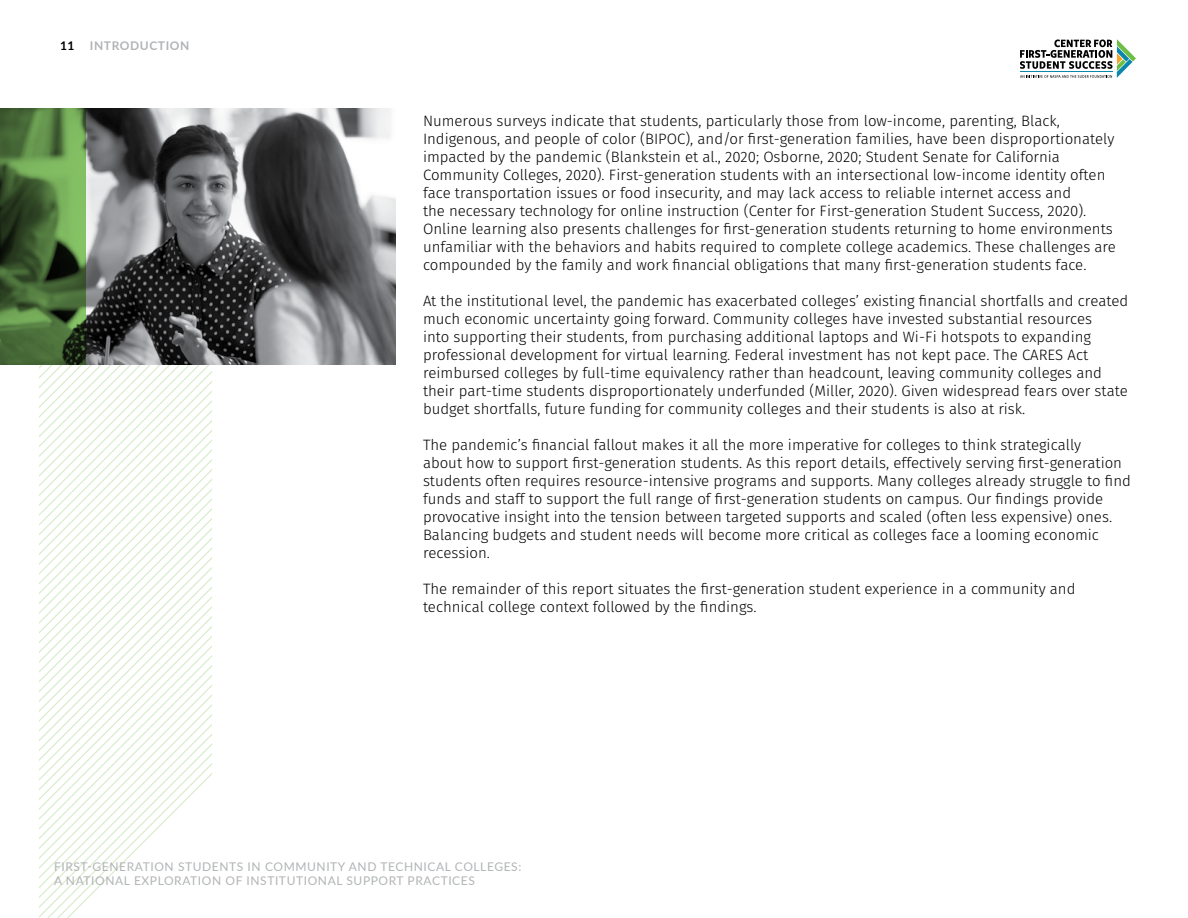
<style>
.page{position:relative;width:1188px;height:918px;background:#fff}
.page>*{position:absolute;margin:0;border:0;box-sizing:border-box;transform-origin:0 0}
.t1{font:300 15px/18px "Fira Sans";color:#000}
.t2{font:12px/14.4px "Lato";letter-spacing:.05em;color:#b1b4b6}
.t3{font:700 12px "Lato";letter-spacing:.05em;color:#b1b4b6}
.t4{font:700 12px "Lato";color:#000}
</style>
<div class="page">
<svg style="left:39px;top:364px;width:173px;height:554px"></svg>
<img style="left:86px;top:108px;width:310px;height:256px">
<svg style="left:0;top:108px;width:86px;height:256px;background:#4d713b"></svg>
<svg style="left:1020px;top:39px;width:116px;height:39px"></svg>
<hr style="left:1020px;top:72px;width:93px;height:1px;background:#0a87ab">
<p class="t4" style="left:60px;top:36px;width:16px">11</p>
<p class="t3" style="left:90px;top:36px;width:101px">INTRODUCTION</p>
<p class="t1" style="left:423px;top:112px;width:695px">Numerous surveys indicate that students, particularly those from low-income, parenting, Black, Indigenous, and people of color (BIPOC), and/or first-generation families, have been disproportionately impacted by the pandemic (Blankstein et al., 2020; Osborne, 2020; Student Senate for California Community Colleges, 2020). First-generation students with an intersectional low-income identity often face transportation issues or food insecurity, and may lack access to reliable internet access and<br>the necessary technology for online instruction (Center for First-generation Student Success, 2020).<br>Online learning also presents challenges for first-generation students returning to home environments unfamiliar with the behaviors and habits required to complete college academics. These challenges are compounded by the family and work financial obligations that many first-generation students face.</p>
<p class="t1" style="left:423px;top:292px;width:707px">At the institutional level, the pandemic has exacerbated colleges’ existing financial shortfalls and created much economic uncertainty going forward. Community colleges have invested substantial resources<br>into supporting their students, from purchasing additional laptops and Wi-Fi hotspots to expanding professional development for virtual learning. Federal investment has not kept pace. The CARES Act reimbursed colleges by full-time equivalency rather than headcount, leaving community colleges and their part-time students disproportionately underfunded (Miller, 2020). Given widespread fears over state budget shortfalls, future funding for community colleges and their students is also at risk.</p>
<p class="t1" style="left:423px;top:436px;width:709px">The pandemic’s financial fallout makes it all the more imperative for colleges to think strategically<br>about how to support first-generation students. As this report details, effectively serving first-generation students often requires resource-intensive programs and supports. Many colleges already struggle to find funds and staff to support the full range of first-generation students on campus. Our findings provide provocative insight into the tension between targeted supports and scaled (often less expensive) ones.<br>Balancing budgets and student needs will become more critical as colleges face a looming economic recession.</p>
<p class="t1" style="left:423px;top:580px;width:654px">The remainder of this report situates the first-generation student experience in a community and technical college context followed by the findings.</p>
<p class="t2" style="left:54px;top:859px;width:469px">FIRST-GENERATION STUDENTS IN COMMUNITY AND TECHNICAL COLLEGES:<br>A NATIONAL EXPLORATION OF INSTITUTIONAL SUPPORT PRACTICES</p>
</div>
